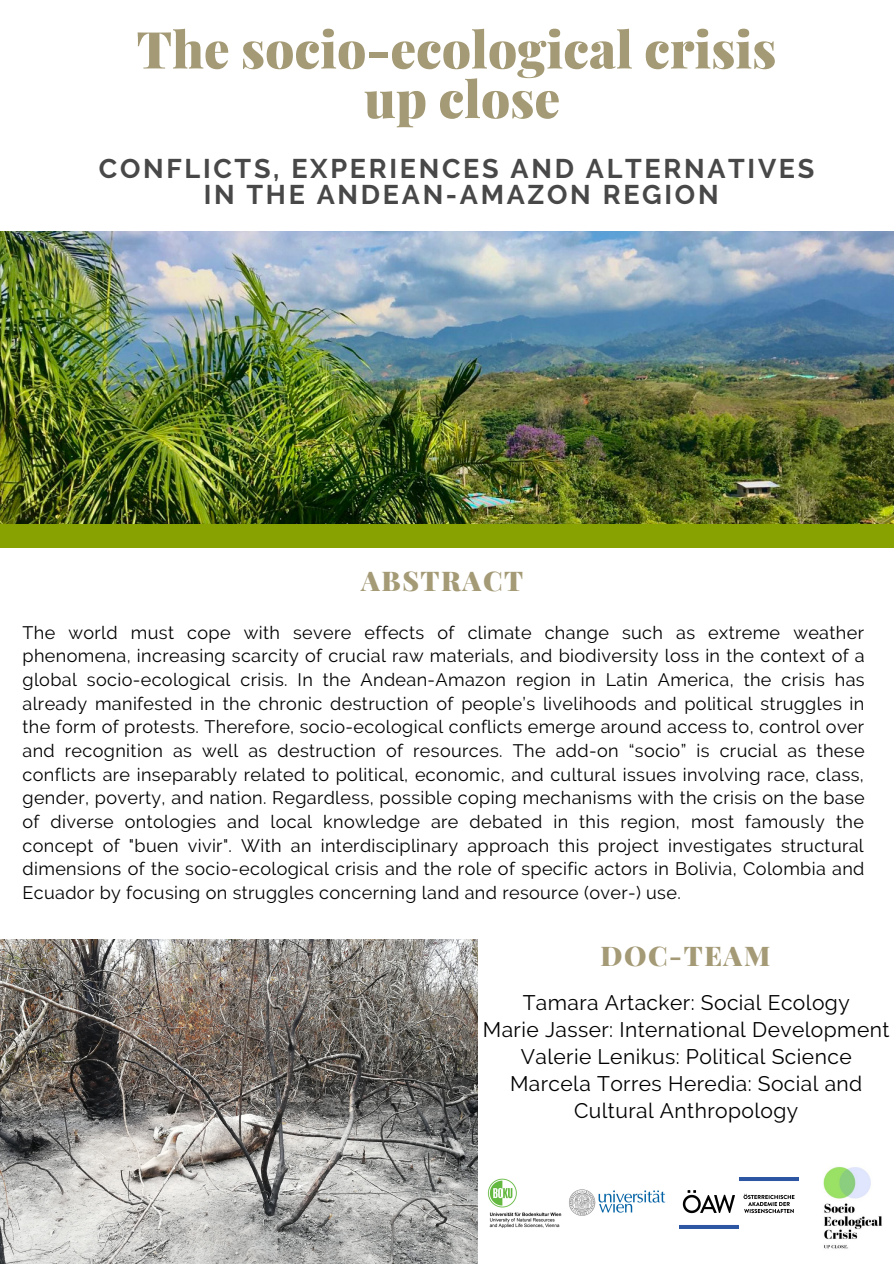
<style>
.page{position:relative;width:894px;height:1264px;background:#fff}
.page>*{position:absolute;margin:0;border:0;box-sizing:border-box;transform-origin:0 0}
.t1{font:900 51px "Playfair Display";color:#a49a76}
.t2{font:900 27.15px "Playfair Display";letter-spacing:.06em;color:#a49a76}
.t3{font:700 27px "Raleway";letter-spacing:.1em;color:#484848}
.t4{font:21px/27px "Raleway";letter-spacing:.02em;color:#000;text-align:center}
.t5{font:18px/23.7px "Raleway";letter-spacing:.02em;color:#000;text-align:justify}
</style>
<div class="page">
<div style="left:0;top:267px;width:893px;height:281px;background:#88a201"></div>
<img style="left:0;top:939px;width:477px;height:324px">
<img style="left:0;top:232px;width:893px;height:291px">
<img style="left:797px;top:1166px;width:85px;height:83px">
<img style="left:679px;top:1177px;width:118px;height:51px">
<img style="left:487px;top:1178px;width:179px;height:50px">
<p class="t1" style="left:136px;top:13px;width:641px">The socio-ecological crisis</p>
<p class="t1" style="left:364px;top:63px;width:197px">up close</p>
<p class="t3" style="left:99px;top:153px;width:716px">CONFLICTS, EXPERIENCES AND ALTERNATIVES</p>
<p class="t3" style="left:204px;top:179px;width:516px">IN THE ANDEAN-AMAZON REGION</p>
<p class="t2" style="left:361px;top:561px;width:164px">ABSTRACT</p>
<p class="t5" style="left:23px;top:620px;width:843px">The world must cope with severe effects of climate change such as extreme weather phenomena, increasing scarcity of crucial raw materials, and biodiversity loss in the context of a global socio-ecological crisis. In the Andean-Amazon region in Latin America, the crisis has already manifested in the chronic destruction of people’s livelihoods and political struggles in the form of protests. Therefore, socio-ecological conflicts emerge around access to, control over and recognition as well as destruction of resources. The add-on “socio” is crucial as these conflicts are inseparably related to political, economic, and cultural issues involving race, class, gender, poverty, and nation. Regardless, possible coping mechanisms with the crisis on the base of diverse ontologies and local knowledge are debated in this region, most famously the concept of "buen vivir". With an interdisciplinary approach this project investigates structural dimensions of the socio-ecological crisis and the role of specific actors in Bolivia, Colombia and Ecuador by focusing on struggles concerning land and resource (over-) use.</p>
<p class="t2" style="left:600px;top:936px;width:171px">DOC-TEAM</p>
<p class="t4" style="left:522px;top:989px;width:328px">Tamara Artacker: Social Ecology</p>
<p class="t4" style="left:483px;top:1016px;width:408px">Marie Jasser: International Development</p>
<p class="t4" style="left:520px;top:1043px;width:332px">Valerie Lenikus: Political Science</p>
<p class="t4" style="left:510px;top:1070px;width:354px">Marcela Torres Heredia: Social and<br>Cultural Anthropology</p>
</div>
